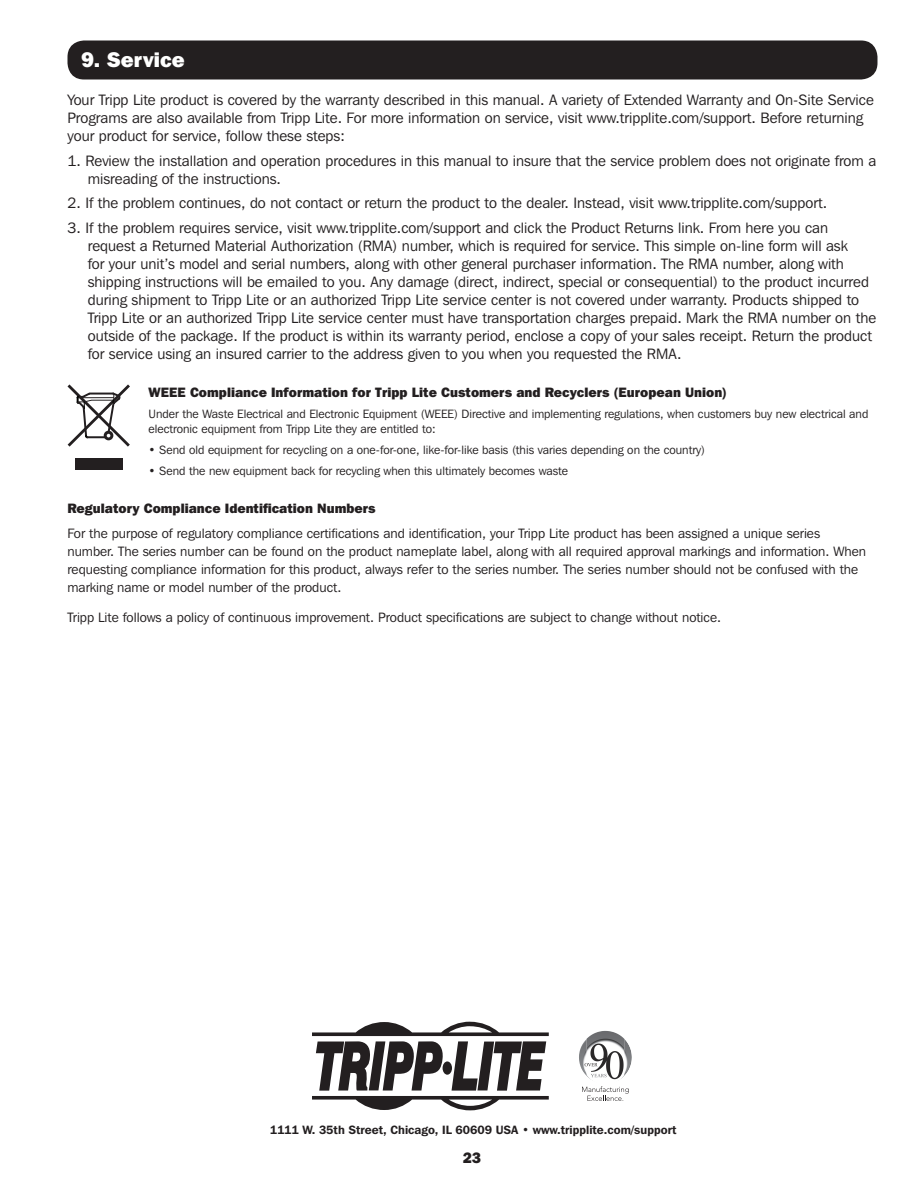
<style>
.page{position:relative;width:918px;height:1188px;background:#fff}
.page>*{position:absolute;margin:0;border:0;box-sizing:border-box;transform-origin:0 0}
.t1{font:800 21px "Franklin Gothic IT Cby BT";color:#fff}
.t2{font:15px/18px "Franklin Gothic IT Cby BT";color:#231f20}
.t3{font:800 15px "Franklin Gothic IT Cby BT";color:#231f20}
.t4{font:13.5px/18px "Franklin Gothic IT Cby BT";color:#231f20}
.Heading_6{font:800 13.5px "Franklin Gothic IT Cby BT";color:#231f20}
.t5{font:12px/14.4px "Franklin Gothic IT Cby BT";color:#231f20}
.t6{font:600 12px "Franklin Gothic IT Cby BT";color:#231f20}
</style>
<div class="page">
<div style="left:68px;top:40px;width:810px;height:40px;background:#231f20;border-radius:16px"></div>
<div style="left:75px;top:458px;width:48px;height:12px;background:#231f20"></div>
<svg style="left:67px;top:384px;width:63px;height:63px"></svg>
<svg style="left:312px;top:1022px;width:237px;height:88px"></svg>
<img style="left:586px;top:1031px;width:18px;height:49px">
<img style="left:579px;top:1040px;width:7px;height:32px">
<img style="left:624px;top:1042px;width:8px;height:34px">
<svg style="left:582px;top:1086px;width:47px;height:15px"></svg>
<svg style="left:585px;top:1063px;width:13px;height:3px"></svg>
<p class="t1" style="left:81px;top:46px;width:105px">9. Service</p>
<p class="t2" style="left:68px;top:90px;width:808px">Your Tripp Lite product is covered by the warranty described in this manual. A variety of Extended Warranty and On-Site Service<br>Programs are also available from Tripp Lite. For more information on service, visit www.tripplite.com/support. Before returning your product for service, follow these steps:</p>
<p class="t2" style="left:88px;top:151px;width:790px;text-indent:-20px">1. Review the installation and operation procedures in this manual to insure that the service problem does not originate from a misreading of the instructions.</p>
<p class="t2" style="left:68px;top:194px;width:761px">2. If the problem continues, do not contact or return the product to the dealer. Instead, visit www.tripplite.com/support.</p>
<p class="t2" style="left:88px;top:219px;width:790px;text-indent:-20px">3. If the problem requires service, visit www.tripplite.com/support and click the Product Returns link. From here you can request a Returned Material Authorization (RMA) number, which is required for service. This simple on-line form will ask<br>for your unit’s model and serial numbers, along with other general purchaser information. The RMA number, along with shipping instructions will be emailed to you. Any damage (direct, indirect, special or consequential) to the product incurred during shipment to Tripp Lite or an authorized Tripp Lite service center is not covered under warranty. Products shipped to Tripp Lite or an authorized Tripp Lite service center must have transportation charges prepaid. Mark the RMA number on the outside of the package. If the product is within its warranty period, enclose a copy of your sales receipt. Return the product for service using an insured carrier to the address given to you when you requested the RMA.</p>
<p class="Heading_6" style="left:148px;top:384px;width:580px">WEEE Compliance Information for Tripp Lite Customers and Recyclers (European Union)</p>
<p class="t5" style="left:148px;top:407px;width:721px">Under the Waste Electrical and Electronic Equipment (WEEE) Directive and implementing regulations, when customers buy new electrical and electronic equipment from Tripp Lite they are entitled to:</p>
<p class="t5" style="left:148px;top:442px;width:558px">• Send old equipment for recycling on a one-for-one, like-for-like basis (this varies depending on the country)</p>
<p class="t5" style="left:148px;top:464px;width:421px">• Send the new equipment back for recycling when this ultimately becomes waste</p>
<p class="Heading_6" style="left:68px;top:500px;width:310px">Regulatory Compliance Identification Numbers</p>
<p class="t4" style="left:68px;top:524px;width:800px">For the purpose of regulatory compliance certifications and identification, your Tripp Lite product has been assigned a unique series number. The series number can be found on the product nameplate label, along with all required approval markings and information. When requesting compliance information for this product, always refer to the series number. The series number should not be confused with the marking name or model number of the product.</p>
<p class="t4" style="left:68px;top:608px;width:655px">Tripp Lite follows a policy of continuous improvement. Product specifications are subject to change without notice.</p>
<p class="t6" style="left:270px;top:1122px;width:408px">1111 W. 35th Street, Chicago, IL 60609 USA • www.tripplite.com/support</p>
<p class="t3" style="left:463px;top:1148px;width:20px">23</p>
</div>
